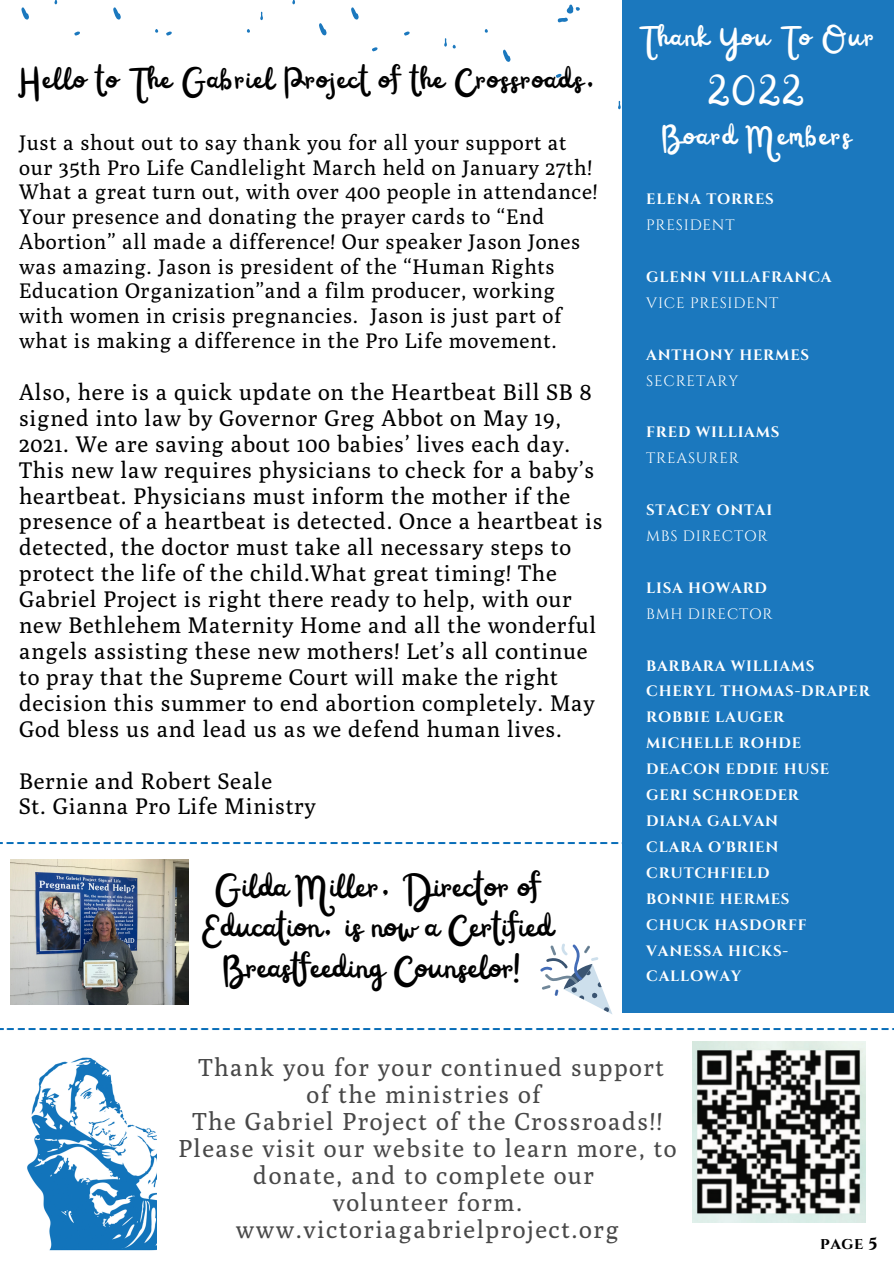
<style>
.page{position:relative;width:894px;height:1264px;background:#fff}
.page>*{position:absolute;margin:0;border:0;box-sizing:border-box;transform-origin:0 0}
.t1{font:37.5px/40.5px "Railey";color:#000;text-align:center}
.t2{font:34.5px "Railey";letter-spacing:.03em;color:#000}
.t3{font:33px/49.5px "Railey";letter-spacing:.05em;color:#fff;text-align:center}
.t4{font:24.45px/27px "Poly";letter-spacing:.06em;color:#484848}
.t5{font:22.5px/26px "Poly";letter-spacing:.03em;color:#000}
.t6{font:500 22.5px "Cabin";color:#076db8}
.t7{font:21px/24.8px "Poly";letter-spacing:.03em;color:#000}
.t8{font:700 16.5px "Cinzel";color:#000}
.t9{font:700 15px/26px "Cinzel";letter-spacing:.05em;color:#fff}
.t10{font:15px "Cinzel";letter-spacing:.05em;color:#fff}
</style>
<div class="page">
<svg style="left:618px;top:101px;width:2px;height:8px"></svg>
<div style="left:622px;top:0;width:271px;height:1012px;background:#1b78be"></div>
<img style="left:27px;top:1057px;width:129px;height:194px">
<svg style="left:503px;top:50px;width:7px;height:12px"></svg>
<svg style="left:556px;top:74px;width:5px;height:4px"></svg>
<svg style="left:557px;top:4px;width:22px;height:18px"></svg>
<svg style="left:319px;top:23px;width:7px;height:12px"></svg>
<svg style="left:372px;top:47px;width:5px;height:5px"></svg>
<svg style="left:260px;top:12px;width:3px;height:8px"></svg>
<svg style="left:444px;top:38px;width:11px;height:11px"></svg>
<svg style="left:21px;top:7px;width:8px;height:13px"></svg>
<svg style="left:74px;top:31px;width:6px;height:5px"></svg>
<svg style="left:155px;top:29px;width:3px;height:4px"></svg>
<svg style="left:113px;top:7px;width:8px;height:13px"></svg>
<svg style="left:166px;top:31px;width:6px;height:5px"></svg>
<svg style="left:54px;top:0;width:3px;height:5px"></svg>
<svg style="left:246px;top:29px;width:4px;height:4px"></svg>
<svg style="left:351px;top:7px;width:7px;height:13px"></svg>
<svg style="left:404px;top:31px;width:5px;height:5px"></svg>
<svg style="left:292px;top:0;width:3px;height:5px"></svg>
<img style="left:11px;top:860px;width:178px;height:144px">
<svg style="left:540px;top:943px;width:72px;height:71px"></svg>
<img style="left:692px;top:1041px;width:172px;height:180px">
<p class="t3" style="left:637px;top:16px;width:237px">Thank You To Our<br>2022</p>
<p class="t3" style="left:660px;top:115px;width:190px">Board Members</p>
<p class="t2" style="left:19px;top:61px;width:578px">Hello to The Gabriel Project of the Crossroads,</p>
<p class="t7" style="left:19px;top:130px;width:579px">Just a shout out to say thank you for all your support at our 35th Pro Life Candlelight March held on January 27th!<br>What a great turn out, with over 400 people in attendance!<br>Your presence and donating the prayer cards to “End Abortion” all made a difference! Our speaker Jason Jones was amazing. Jason is president of the “Human Rights Education Organization”and a film producer, working with women in crisis pregnancies. Jason is just part of what is making a difference in the Pro Life movement.</p>
<p class="t5" style="left:19px;top:378px;width:573px">Also, here is a quick update on the Heartbeat Bill SB 8 signed into law by Governor Greg Abbot on May 19,<br>2021. We are saving about 100 babies’ lives each day.</p>
<p class="t5" style="left:19px;top:456px;width:585px">This new law requires physicians to check for a baby’s heartbeat. Physicians must inform the mother if the presence of a heartbeat is detected. Once a heartbeat is detected, the doctor must take all necessary steps to protect the life of the child.What great timing! The Gabriel Project is right there ready to help, with our new Bethlehem Maternity Home and all the wonderful angels assisting these new mothers! Let’s all continue to pray that the Supreme Court will make the right decision this summer to end abortion completely. May God bless us and lead us as we defend human lives.</p>
<p class="t5" style="left:19px;top:767px;width:254px">Bernie and Robert Seale</p>
<p class="t5" style="left:19px;top:793px;width:298px">St. Gianna Pro Life Ministry</p>
<p class="t9" style="left:646px;top:187px;width:129px">ELENA TORRES</p>
<p class="t10" style="left:646px;top:215px;width:90px">PRESIDENT</p>
<p class="t9" style="left:646px;top:264px;width:187px">GLENN VILLAFRANCA</p>
<p class="t10" style="left:646px;top:293px;width:134px">VICE PRESIDENT</p>
<p class="t9" style="left:646px;top:342px;width:164px">ANTHONY HERMES</p>
<p class="t10" style="left:646px;top:371px;width:94px">SECRETARY</p>
<p class="t9" style="left:646px;top:420px;width:135px">FRED WILLIAMS</p>
<p class="t10" style="left:646px;top:448px;width:94px">TREASURER</p>
<p class="t9" style="left:646px;top:497px;width:127px">STACEY ONTAI</p>
<p class="t10" style="left:646px;top:526px;width:123px">MBS DIRECTOR</p>
<p class="t9" style="left:646px;top:575px;width:122px">LISA HOWARD</p>
<p class="t10" style="left:646px;top:604px;width:128px">BMH DIRECTOR</p>
<p class="t9" style="left:646px;top:653px;width:170px">BARBARA WILLIAMS</p>
<p class="t9" style="left:646px;top:679px;width:225px">CHERYL THOMAS-DRAPER</p>
<p class="t9" style="left:646px;top:705px;width:140px">ROBBIE LAUGER</p>
<p class="t9" style="left:646px;top:730px;width:156px">MICHELLE ROHDE</p>
<p class="t9" style="left:646px;top:756px;width:184px">DEACON EDDIE HUSE</p>
<p class="t9" style="left:646px;top:782px;width:154px">GERI SCHROEDER</p>
<p class="t9" style="left:646px;top:808px;width:133px">DIANA GALVAN</p>
<p class="t9" style="left:646px;top:834px;width:134px">CLARA O'BRIEN<br>CRUTCHFIELD</p>
<p class="t9" style="left:646px;top:886px;width:145px">BONNIE HERMES</p>
<p class="t9" style="left:646px;top:912px;width:162px">CHUCK HASDORFF</p>
<p class="t9" style="left:646px;top:938px;width:143px">VANESSA HICKS-<br>CALLOWAY</p>
<p class="t6" style="left:5px;top:828px;width:637px">-----------------------------------------------------------</p>
<p class="t1" style="left:201px;top:871px;width:352px">Gilda Miller, Director of<br>Education, is now a Certified<br>Breastfeeding Counselor!</p>
<p class="t6" style="left:6px;top:1014px;width:885px">----------------------------------------------------------------------------------</p>
<p class="t4" style="left:306px;top:1053px;width:359px;text-indent:-108px">Thank you for your continued support of the ministries of</p>
<p class="t4" style="left:178px;top:1107px;width:499px;text-align:center">The Gabriel Project of the Crossroads!!<br>Please visit our website to learn more, to donate, and to complete our</p>
<p class="t4" style="left:332px;top:1188px;width:191px">volunteer form.</p>
<p class="t4" style="left:236px;top:1215px;width:384px">www.victoriagabrielproject.org</p>
<p class="t8" style="left:820px;top:1232px;width:59px">page 5</p>
</div>
